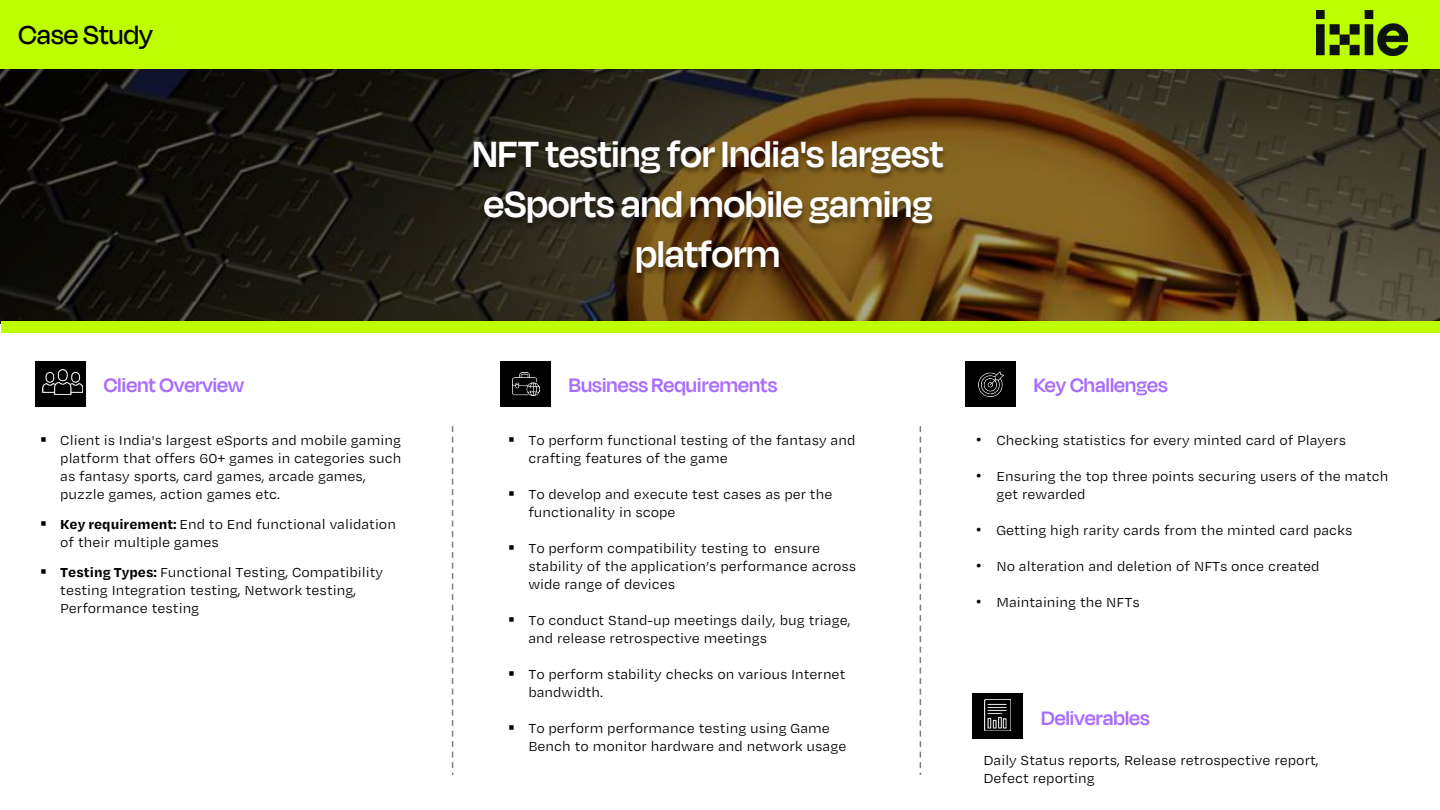
<style>
.page{position:relative;width:1440px;height:810px;background:#fff}
.page>*{position:absolute;margin:0;border:0;box-sizing:border-box;transform-origin:0 0}
.t1{font:600 42px/50.4px "Degular Display";letter-spacing:.005em;color:#fff;text-align:center}
.t2{font:500 30px "Degular Display";letter-spacing:.005em;color:#000}
.t3{font:600 22.5px "Degular Display";letter-spacing:.01em;color:#a96dff}
.t4{font:15px/18px "Degular Text";color:#000}
.s1{font-weight:700}
.s2{font-family:"Arial"}
</style>
<div class="page">
<img style="left:0;top:69px;width:1440px;height:255px">
<div style="left:0;top:0;width:1440px;height:69px;background:#bdfe00"></div>
<div style="left:35px;top:362px;width:51px;height:45px;background:#000"></div>
<img style="left:43px;top:369px;width:39px;height:26px">
<div style="left:500px;top:362px;width:51px;height:45px;background:#000"></div>
<img style="left:512px;top:373px;width:27px;height:23px">
<div style="left:965px;top:362px;width:51px;height:45px;background:#000"></div>
<img style="left:978px;top:372px;width:25px;height:25px">
<svg style="left:452px;top:426px;width:1px;height:349px"></svg>
<svg style="left:920px;top:426px;width:1px;height:349px"></svg>
<div style="left:973px;top:693px;width:50px;height:45px;background:#000"></div>
<img style="left:985px;top:699px;width:25px;height:31px">
<img style="left:1316px;top:11px;width:92px;height:44px">
<div style="left:1px;top:321px;width:1439px;height:12px;background:#bdfe00"></div>
<img style="left:441px;top:114px;width:540px;height:201px">
<p class="t2" style="left:18px;top:18px;width:136px">Case Study</p>
<p class="t1" style="left:473px;top:127px;width:472px">NFT testing for India's largest eSports and mobile gaming platform</p>
<p class="t3" style="left:104px;top:372px;width:142px">Client Overview</p>
<p class="t3" style="left:569px;top:372px;width:210px">Business Requirements</p>
<p class="t3" style="left:1034px;top:372px;width:135px">Key Challenges</p>
<p class="t4" style="left:60px;top:431px;width:343px;text-indent:-20px">▪ Client is India's largest eSports and mobile gaming platform that offers 60+ games in categories such as fantasy sports, card games, arcade games, puzzle games, action games etc.</p>
<p class="t4" style="left:60px;top:515px;width:337px;text-indent:-20px">▪ <span class="s1">Key requirement:</span> End to End functional validation of their multiple games</p>
<p class="t4" style="left:60px;top:563px;width:324px;text-indent:-20px">▪ <span class="s1">Testing Types:</span> Functional Testing, Compatibility testing Integration testing, Network testing,<br>Performance testing</p>
<p class="t4" style="left:976px;top:431px;width:371px"><span class="s2">•</span> Checking statistics for every minted card of Players</p>
<p class="t4" style="left:996px;top:467px;width:394px;text-indent:-20px"><span class="s2">•</span> Ensuring the top three points securing users of the match get rewarded</p>
<p class="t4" style="left:976px;top:521px;width:378px"><span class="s2">•</span> Getting high rarity cards from the minted card packs</p>
<p class="t4" style="left:976px;top:557px;width:345px"><span class="s2">•</span> No alteration and deletion of NFTs once created</p>
<p class="t4" style="left:976px;top:593px;width:165px"><span class="s2">•</span> Maintaining the NFTs</p>
<p class="t4" style="left:528px;top:431px;width:329px;text-indent:-20px">▪ To perform functional testing of the fantasy and crafting features of the game</p>
<p class="t4" style="left:528px;top:485px;width:306px;text-indent:-20px">▪ To develop and execute test cases as per the functionality in scope</p>
<p class="t4" style="left:528px;top:539px;width:329px;text-indent:-20px">▪ To perform compatibility testing to ensure stability of the application’s performance across wide range of devices</p>
<p class="t4" style="left:528px;top:611px;width:324px;text-indent:-20px">▪ To conduct Stand-up meetings daily, bug triage, and release retrospective meetings</p>
<p class="t4" style="left:528px;top:665px;width:319px;text-indent:-20px">▪ To perform stability checks on various Internet bandwidth.</p>
<p class="t4" style="left:528px;top:719px;width:319px;text-indent:-20px">▪ To perform performance testing using Game<br>Bench to monitor hardware and network usage</p>
<p class="t3" style="left:1041px;top:705px;width:110px">Deliverables</p>
<p class="t4" style="left:983px;top:751px;width:337px">Daily Status reports, Release retrospective report,<br>Defect reporting</p>
</div>
